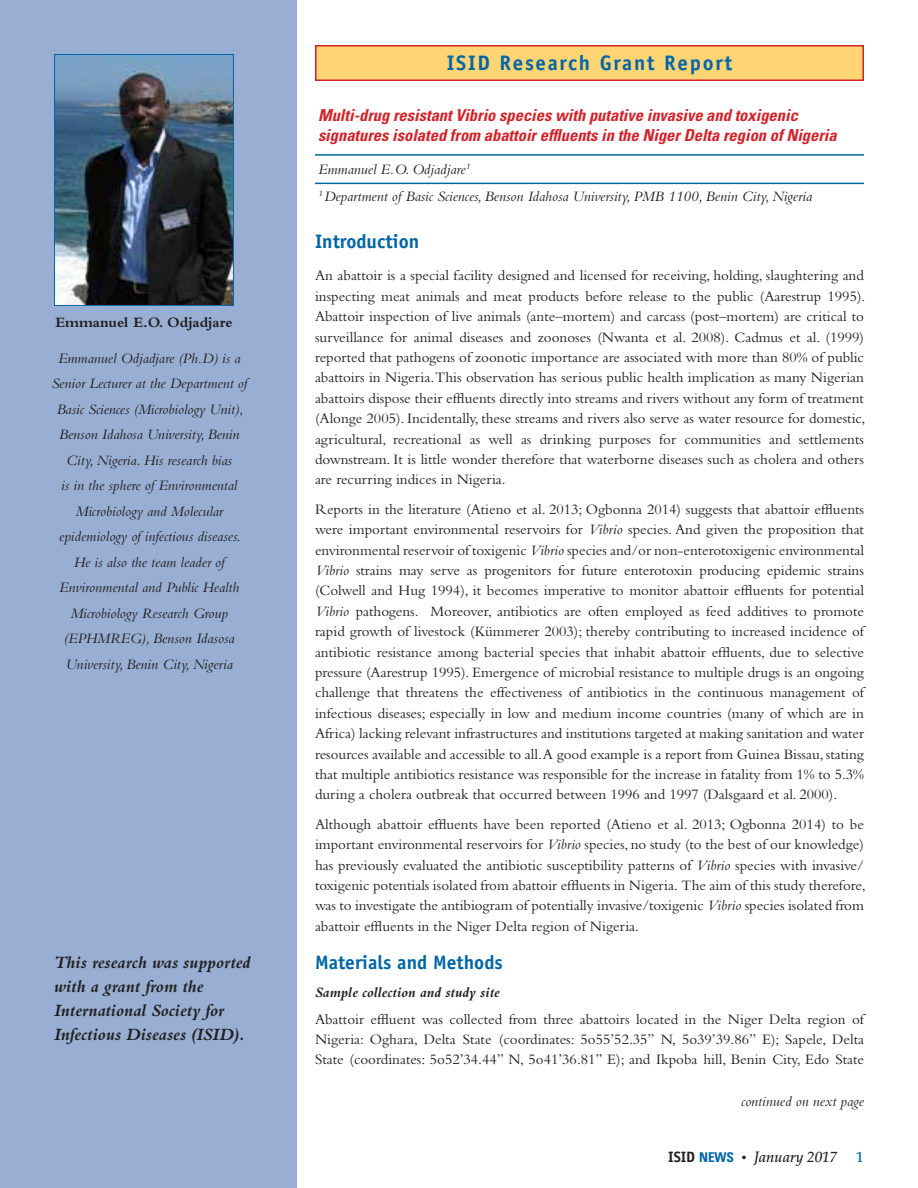
<style>
.page{position:relative;width:918px;height:1188px;background:#fff}
.page>*{position:absolute;margin:0;border:0;box-sizing:border-box;transform-origin:0 0}
.t1{font:700 21px "Officina Sans";letter-spacing:.08em;color:#0066a6}
.t2{font:700 19.5px "Officina Sans";color:#0066a6}
.t3{font:italic 700 18px/24px "Bembo";color:#231f20}
.t4{font:italic 700 condensed 16.5px/19.5px "Univers";color:#d2232a}
.t5{font:15px/20.4px "Bembo";color:#231f20;text-align:justify}
.t6{font:italic 15px/25.5px "Bembo";color:#231f20}
.t7{font:italic 700 15px "Bembo";color:#231f20}
.t8{font:italic 500 15px "Palatino";color:#231f20}
.t9{font:700 15px "Bembo";color:#231f20}
.s1{font-style:italic}
.s2{font-family:"Officina Sans";font-weight:700;font-style:normal}
.s3{font-family:"Univers";font-weight:700;font-style:normal;font-stretch:condensed;font-size:13.5px;color:#0066a6}
.s4{font-style:normal;font-size:10.5px}
.s5{font-style:normal;color:#0066a6}
</style>
<div class="page">
<div style="left:0;top:0;width:297px;height:1188px;background:#98afd3"></div>
<hr style="left:315px;top:154px;width:549px;height:2px;background:#0066a6">
<hr style="left:315px;top:183px;width:549px;height:1px;background:#0066a6">
<img style="left:56px;top:56px;width:176px;height:248px">
<div style="left:54px;top:54px;width:180px;height:252px;border:1px solid #0066a6"></div>
<div style="left:316px;top:46px;width:547px;height:34px;background:#ffd473"></div>
<div style="left:315px;top:45px;width:549px;height:36px;border:2px solid #d2232a"></div>
<p class="t9" style="left:55px;top:313px;width:179px">Emmanuel E.O. Odjadjare</p>
<p class="t6" style="left:51px;top:345px;width:197px;text-align:center">Emmanuel Odjadjare (Ph.D) is a<br>Senior Lecturer at the Department of<br>Basic Sciences (Microbiology Unit),<br>Benson Idahosa University, Benin<br>City, Nigeria. His research bias<br>is in the sphere of Environmental<br>Microbiology and Molecular epidemiology of infectious diseases.<br>He is also the team leader of<br>Environmental and Public Health<br>Microbiology Research Group (EPHMREG), Benson Idasosa<br>University, Benin City, Nigeria</p>
<p class="t3" style="left:54px;top:950px;width:198px">This research was supported with a grant from the<br>International Society for<br>Infectious Diseases (ISID).</p>
<h1 class="t1" style="left:447px;top:50px;width:287px">ISID Research Grant Report</h1>
<p class="t4" style="left:318px;top:105px;width:520px">Multi-drug resistant Vibrio species with putative invasive and toxigenic signatures isolated from abattoir effluents in the Niger Delta region of Nigeria</p>
<p class="t6" style="left:318px;top:155px;width:496px;line-height:27px">Emmanuel E.O. Odjadjare<sup>1<br>1</sup> Department of Basic Sciences, Benson Idahosa University, PMB 1100, Benin City, Nigeria</p>
<h2 class="t2" style="left:315px;top:229px;width:106px">Introduction</h2>
<p class="t5" style="left:315px;top:265px;width:552px">An abattoir is a special facility designed and licensed for receiving, holding, slaughtering and inspecting meat animals and meat products before release to the public (Aarestrup 1995).<br>Abattoir inspection of live animals (ante–mortem) and carcass (post–mortem) are critical to surveillance for animal diseases and zoonoses (Nwanta et al. 2008). Cadmus et al. (1999) reported that pathogens of zoonotic importance are associated with more than 80% of public abattoirs in Nigeria. This observation has serious public health implication as many Nigerian abattoirs dispose their effluents directly into streams and rivers without any form of treatment (Alonge 2005). Incidentally, these streams and rivers also serve as water resource for domestic, agricultural, recreational as well as drinking purposes for communities and settlements downstream. It is little wonder therefore that waterborne diseases such as cholera and others are recurring indices in Nigeria.</p>
<p class="t5" style="left:315px;top:499px;width:551px">Reports in the literature (Atieno et al. 2013; Ogbonna 2014) suggests that abattoir effluents were important environmental reservoirs for <span class="s1">Vibrio</span> species. And given the proposition that environmental reservoir of toxigenic <span class="s1">Vibrio</span> species and/or non-enterotoxigenic environmental <span class="s1">Vibrio</span> strains may serve as progenitors for future enterotoxin producing epidemic strains (Colwell and Hug 1994), it becomes imperative to monitor abattoir effluents for potential <span class="s1">Vibrio</span> pathogens. Moreover, antibiotics are often employed as feed additives to promote rapid growth of livestock (Kümmerer 2003); thereby contributing to increased incidence of antibiotic resistance among bacterial species that inhabit abattoir effluents, due to selective pressure (Aarestrup 1995). Emergence of microbial resistance to multiple drugs is an ongoing challenge that threatens the effectiveness of antibiotics in the continuous management of infectious diseases; especially in low and medium income countries (many of which are in Africa) lacking relevant infrastructures and institutions targeted at making sanitation and water resources available and accessible to all. A good example is a report from Guinea Bissau, stating that multiple antibiotics resistance was responsible for the increase in fatality from 1% to 5.3% during a cholera outbreak that occurred between 1996 and 1997 (Dalsgaard et al. 2000).</p>
<p class="t5" style="left:315px;top:814px;width:552px">Although abattoir effluents have been reported (Atieno et al. 2013; Ogbonna 2014) to be important environmental reservoirs for <span class="s1">Vibrio</span> species, no study (to the best of our knowledge) has previously evaluated the antibiotic susceptibility patterns of <span class="s1">Vibrio</span> species with invasive/ toxigenic potentials isolated from abattoir effluents in Nigeria. The aim of this study therefore, was to investigate the antibiogram of potentially invasive/toxigenic <span class="s1">Vibrio</span> species isolated from abattoir effluents in the Niger Delta region of Nigeria.</p>
<h2 class="t2" style="left:315px;top:950px;width:189px">Materials and Methods</h2>
<p class="t7" style="left:315px;top:984px;width:186px">Sample collection and study site</p>
<p class="t5" style="left:315px;top:1008px;width:551px">Abattoir effluent was collected from three abattoirs located in the Niger Delta region of Nigeria: Oghara, Delta State (coordinates: 5o55’52.35’’ N, 5o39’39.86’’ E); Sapele, Delta State (coordinates: 5o52’34.44’’ N, 5o41’36.81’’ E); and Ikpoba hill, Benin City, Edo State</p>
<p class="t6" style="left:741px;top:1088px;width:124px">continued on next page</p>
<p class="t8" style="left:668px;top:1148px;width:197px"><span class="s2">ISID</span> <span class="s3">NEWS</span> <span class="s4">•</span> January 2017 <span class="s5">1</span></p>
</div>
